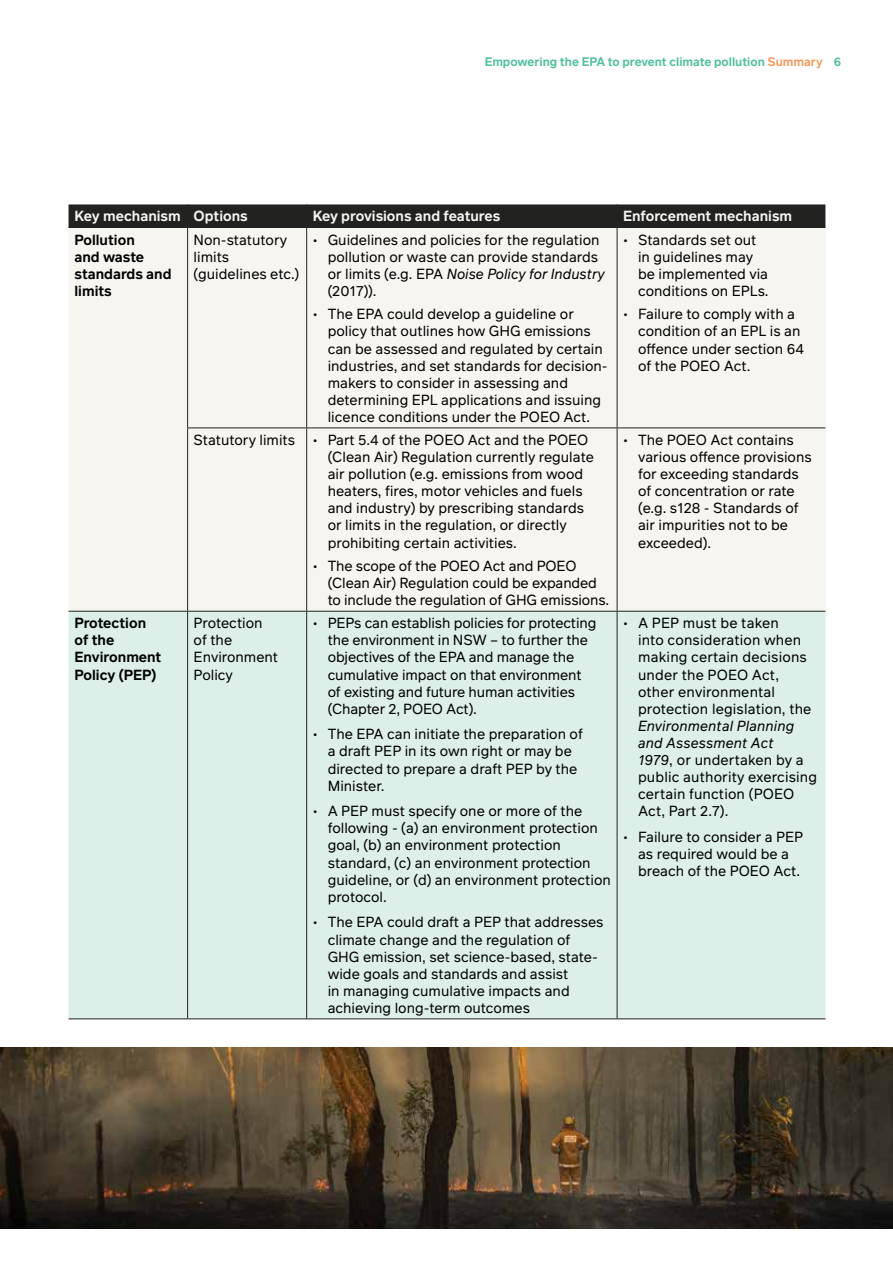
<style>
.page{position:relative;width:893px;height:1263px;background:#fff}
.page>*{position:absolute;margin:0;border:0;box-sizing:border-box;transform-origin:0 0}
.t1{font:14.25px/17.1px "Infra";color:#000}
.t2{font:600 14.25px/17.1px "Infra";color:#000}
.t3{font:600 14.25px "Infra";color:#f7f5f0}
.t4{font:600 12px "Infra";color:#50bfa0}
.s1{color:#f8995d}
.s2{font-style:italic}
</style>
<div class="page">
<img style="left:0;top:1047px;width:893px;height:182px">
<div style="left:69px;top:228px;width:756px;height:383px;background:#f7f5f0"></div>
<div style="left:69px;top:612px;width:756px;height:406px;background:#dcefe8"></div>
<hr style="left:187px;top:228px;width:1px;height:199px;background:#222220">
<hr style="left:306px;top:228px;width:1px;height:199px;background:#222220">
<hr style="left:617px;top:228px;width:1px;height:199px;background:#222220">
<hr style="left:187px;top:427px;width:120px;height:1px;background:#222220">
<hr style="left:187px;top:428px;width:1px;height:183px;background:#222220">
<hr style="left:307px;top:427px;width:310px;height:1px;background:#222220">
<hr style="left:306px;top:428px;width:1px;height:183px;background:#222220">
<hr style="left:617px;top:427px;width:208px;height:1px;background:#222220">
<hr style="left:617px;top:428px;width:1px;height:183px;background:#222220">
<hr style="left:69px;top:611px;width:119px;height:1px;background:#222220">
<hr style="left:188px;top:611px;width:119px;height:1px;background:#222220">
<hr style="left:187px;top:612px;width:1px;height:406px;background:#222220">
<hr style="left:307px;top:611px;width:310px;height:1px;background:#222220">
<hr style="left:306px;top:612px;width:1px;height:406px;background:#222220">
<hr style="left:617px;top:611px;width:208px;height:1px;background:#222220">
<hr style="left:617px;top:612px;width:1px;height:406px;background:#222220">
<hr style="left:69px;top:1018px;width:119px;height:1px;background:#222220">
<hr style="left:188px;top:1018px;width:119px;height:1px;background:#222220">
<hr style="left:307px;top:1018px;width:310px;height:1px;background:#222220">
<hr style="left:617px;top:1018px;width:208px;height:1px;background:#222220">
<div style="left:69px;top:204px;width:756px;height:23px;background:#222220"></div>
<hr style="left:69px;top:227px;width:119px;height:1px;background:#222220">
<hr style="left:188px;top:227px;width:119px;height:1px;background:#222220">
<hr style="left:307px;top:227px;width:310px;height:1px;background:#222220">
<hr style="left:617px;top:227px;width:208px;height:1px;background:#222220">
<p class="t4" style="left:485px;top:53px;width:358px">Empowering the EPA to prevent climate pollution <span class="s1">Summary</span> 6</p>
<p class="t3" style="left:75px;top:206px;width:175px">Key mechanism Options</p>
<p class="t3" style="left:313px;top:206px;width:189px">Key provisions and features</p>
<p class="t3" style="left:623px;top:206px;width:171px">Enforcement mechanism</p>
<p class="t2" style="left:75px;top:230px;width:99px">Pollution<br>and waste standards and limits</p>
<p class="t1" style="left:194px;top:230px;width:107px">Non-statutory limits (guidelines etc.)</p>
<p class="t1" style="left:328px;top:230px;width:279px;text-indent:-15px">• Guidelines and policies for the regulation pollution or waste can provide standards or limits (e.g. EPA <span class="s2">Noise Policy for Industry </span>(2017)).</p>
<p class="t1" style="left:328px;top:305px;width:281px;text-indent:-15px">• The EPA could develop a guideline or policy that outlines how GHG emissions can be assessed and regulated by certain industries, and set standards for decision&shy;makers to consider in assessing and determining EPL applications and issuing licence conditions under the POEO Act.</p>
<p class="t1" style="left:638px;top:230px;width:132px;text-indent:-15px">• Standards set out in guidelines may be implemented via conditions on EPLs.</p>
<p class="t1" style="left:638px;top:305px;width:167px;text-indent:-15px">• Failure to comply with a condition of an EPL is an offence under section 64 of the POEO Act.</p>
<p class="t1" style="left:328px;top:431px;width:268px;text-indent:-134px">Statutory limits • Part 5.4 of the POEO Act and the POEO (Clean Air) Regulation currently regulate air pollution (e.g. emissions from wood heaters, fires, motor vehicles and fuels and industry) by prescribing standards or limits in the regulation, or directly prohibiting certain activities.</p>
<p class="t1" style="left:328px;top:557px;width:283px;text-indent:-15px">• The scope of the POEO Act and POEO (Clean Air) Regulation could be expanded to include the regulation of GHG emissions.</p>
<p class="t2" style="left:75px;top:614px;width:88px">Protection of the<br>Environment<br>Policy (PEP)</p>
<p class="t1" style="left:194px;top:614px;width:86px">Protection of the<br>Environment<br>Policy</p>
<p class="t1" style="left:328px;top:614px;width:270px;text-indent:-15px">• PEPs can establish policies for protecting the environment in NSW – to further the objectives of the EPA and manage the cumulative impact on that environment of existing and future human activities (Chapter 2, POEO Act).</p>
<p class="t1" style="left:328px;top:725px;width:257px;text-indent:-15px">• The EPA can initiate the preparation of a draft PEP in its own right or may be directed to prepare a draft PEP by the<br>Minister.</p>
<p class="t1" style="left:328px;top:802px;width:285px;text-indent:-15px">• A PEP must specify one or more of the following - (a) an environment protection goal, (b) an environment protection standard, (c) an environment protection guideline, or (d) an environment protection protocol.</p>
<p class="t1" style="left:328px;top:913px;width:277px;text-indent:-15px">• The EPA could draft a PEP that addresses climate change and the regulation of GHG emission, set science-based, state&shy;wide goals and standards and assist<br>in managing cumulative impacts and achieving long-term outcomes</p>
<p class="t1" style="left:638px;top:431px;width:175px;text-indent:-15px">• The POEO Act contains various offence provisions for exceeding standards of concentration or rate (e.g. s128 - Standards of air impurities not to be exceeded).</p>
<p class="t1" style="left:638px;top:614px;width:175px;text-indent:-15px">• A PEP must be taken<br>into consideration when making certain decisions under the POEO Act, other environmental protection legislation, the</p>
<p class="t1" style="left:638px;top:717px;width:180px"><span class="s2">Environmental Planning and Assessment Act<br>1979</span>, or undertaken by a public authority exercising certain function (POEO<br>Act, Part 2.7).</p>
<p class="t1" style="left:638px;top:828px;width:167px;text-indent:-15px">• Failure to consider a PEP as required would be a breach of the POEO Act.</p>
</div>
